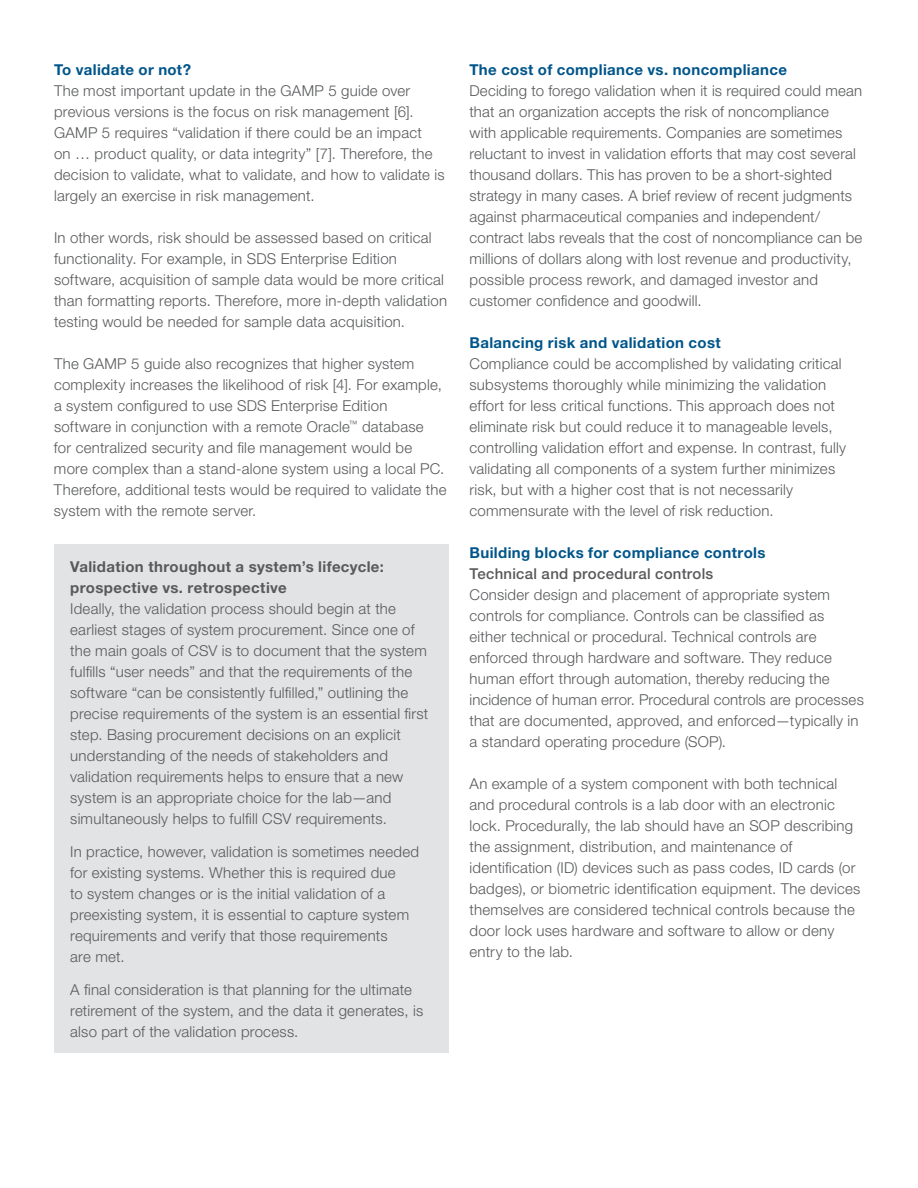
<style>
.page{position:relative;width:918px;height:1188px;background:#fff}
.page>*{position:absolute;margin:0;border:0;box-sizing:border-box;transform-origin:0 0}
.t1{font:300 15px/21px "Helvetica Neue LT Std";letter-spacing:.015em;color:#58595b}
.t2{font:700 15px "Helvetica Neue LT Std";letter-spacing:.025em;color:#00558a}
.t3{font:700 15px/21px "Helvetica Neue LT Std";letter-spacing:.025em;color:#58595b}
.t4{font:500 15px "Helvetica Neue LT Std";letter-spacing:.02em;color:#58595b}
</style>
<div class="page">
<div style="left:54px;top:544px;width:394px;height:509px;background:#e2e3e4"></div>
<p class="t2" style="left:54px;top:60px;width:139px">To validate or not?</p>
<p class="t1" style="left:54px;top:80px;width:392px">The most important update in the GAMP 5 guide over previous versions is the focus on risk management [6].<br>GAMP 5 requires “validation if there could be an impact<br>on … product quality, or data integrity” [7]. Therefore, the decision to validate, what to validate, and how to validate is largely an exercise in risk management.</p>
<p class="t1" style="left:54px;top:227px;width:395px">In other words, risk should be assessed based on critical functionality. For example, in SDS Enterprise Edition software, acquisition of sample data would be more critical than formatting reports. Therefore, more in-depth validation testing would be needed for sample data acquisition.</p>
<p class="t1" style="left:54px;top:353px;width:394px">The GAMP 5 guide also recognizes that higher system complexity increases the likelihood of risk [4]. For example, a system configured to use SDS Enterprise Edition software in conjunction with a remote Oracle<sup>™</sup> database<br>for centralized security and file management would be more complex than a stand-alone system using a local PC.<br>Therefore, additional tests would be required to validate the system with the remote server.</p>
<p class="t3" style="left:70px;top:556px;width:315px">Validation throughout a system’s lifecycle: prospective vs. retrospective</p>
<p class="t1" style="left:70px;top:598px;width:360px">Ideally, the validation process should begin at the earliest stages of system procurement. Since one of the main goals of CSV is to document that the system fulfills “user needs” and that the requirements of the software “can be consistently fulfilled,” outlining the precise requirements of the system is an essential first step. Basing procurement decisions on an explicit understanding of the needs of stakeholders and validation requirements helps to ensure that a new system is an appropriate choice for the lab—and simultaneously helps to fulfill CSV requirements.</p>
<p class="t1" style="left:70px;top:841px;width:350px">In practice, however, validation is sometimes needed for existing systems. Whether this is required due<br>to system changes or is the initial validation of a preexisting system, it is essential to capture system requirements and verify that those requirements<br>are met.</p>
<p class="t1" style="left:70px;top:979px;width:355px">A final consideration is that planning for the ultimate retirement of the system, and the data it generates, is also part of the validation process.</p>
<p class="t2" style="left:470px;top:60px;width:319px">The cost of compliance vs. noncompliance</p>
<p class="t1" style="left:470px;top:80px;width:394px">Deciding to forego validation when it is required could mean that an organization accepts the risk of noncompliance<br>with applicable requirements. Companies are sometimes reluctant to invest in validation efforts that may cost several thousand dollars. This has proven to be a short-sighted strategy in many cases. A brief review of recent judgments against pharmaceutical companies and independent/ contract labs reveals that the cost of noncompliance can be millions of dollars along with lost revenue and productivity, possible process rework, and damaged investor and customer confidence and goodwill.</p>
<p class="t2" style="left:470px;top:333px;width:253px">Balancing risk and validation cost</p>
<p class="t1" style="left:470px;top:353px;width:378px">Compliance could be accomplished by validating critical subsystems thoroughly while minimizing the validation effort for less critical functions. This approach does not eliminate risk but could reduce it to manageable levels, controlling validation effort and expense. In contrast, fully validating all components of a system further minimizes risk, but with a higher cost that is not necessarily commensurate with the level of risk reduction.</p>
<p class="t2" style="left:470px;top:543px;width:297px">Building blocks for compliance controls</p>
<p class="t4" style="left:470px;top:565px;width:245px">Technical and procedural controls</p>
<p class="t1" style="left:470px;top:584px;width:396px">Consider design and placement of appropriate system controls for compliance. Controls can be classified as either technical or procedural. Technical controls are enforced through hardware and software. They reduce human effort through automation, thereby reducing the incidence of human error. Procedural controls are processes that are documented, approved, and enforced—typically in a standard operating procedure (SOP).</p>
<p class="t1" style="left:470px;top:773px;width:392px">An example of a system component with both technical and procedural controls is a lab door with an electronic lock. Procedurally, the lab should have an SOP describing the assignment, distribution, and maintenance of identification (ID) devices such as pass codes, ID cards (or badges), or biometric identification equipment. The devices themselves are considered technical controls because the door lock uses hardware and software to allow or deny entry to the lab.</p>
</div>
